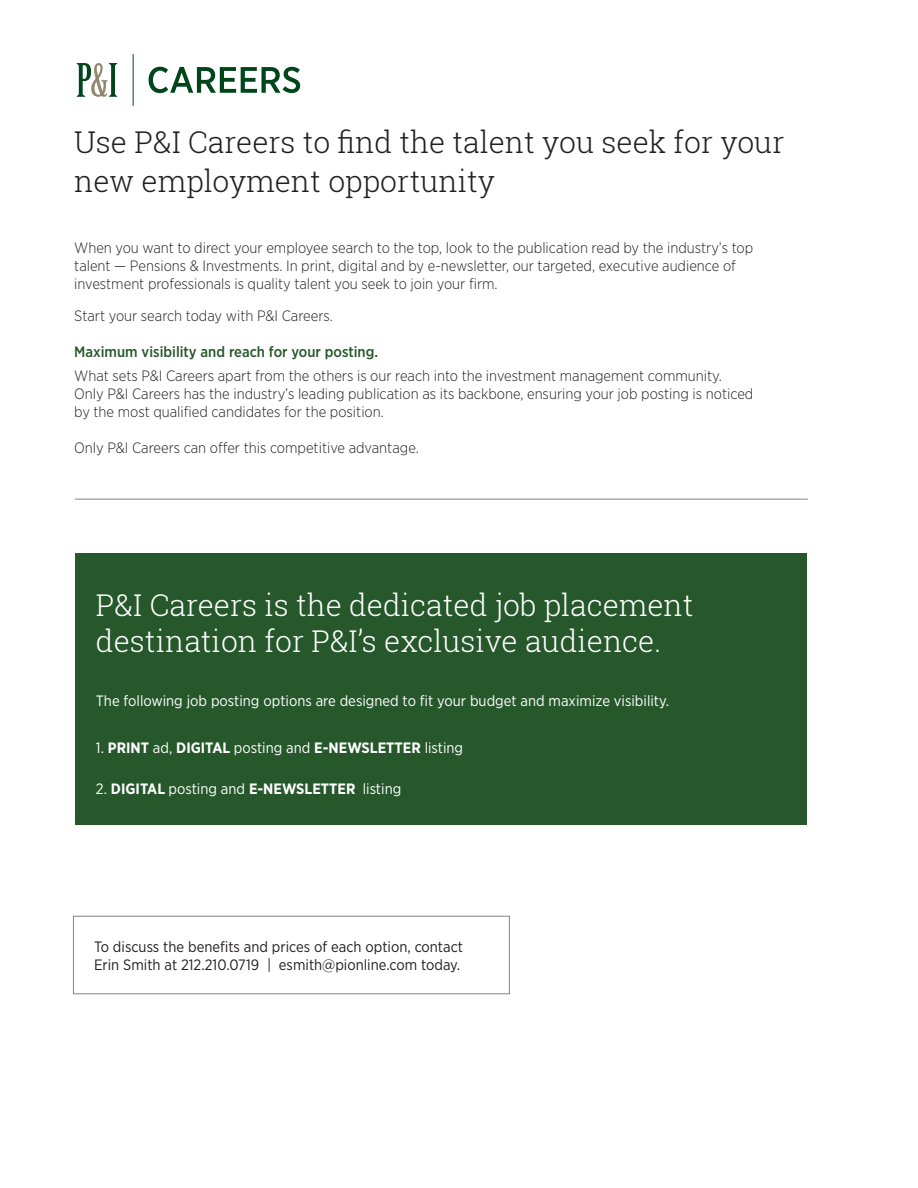
<style>
.page{position:relative;width:918px;height:1188px;background:#fff}
.page>*{position:absolute;margin:0;border:0;box-sizing:border-box;transform-origin:0 0}
.t1{font:300 30px/36px "Roboto Slab";color:#fff}
.t2{font:300 30px/39px "Roboto Slab";color:#231f20}
.t3{font:300 15px/18px "Gotham Narrow";color:#231f20}
.t4{font:15px "Gotham Narrow";color:#fff}
.t5{font:15px/18px "Gotham Narrow";color:#231f20}
.t6{font:700 15px "Gotham Narrow";color:#fff}
.t7{font:500 15px "Gotham Narrow";color:#26582b}
.s1{font-weight:400}
.s2{font-weight:700}
</style>
<div class="page">
<hr style="left:75px;top:499px;width:733px;height:1px;background:#828484">
<div style="left:76px;top:554px;width:731px;height:271px;background:#26582b"></div>
<div style="left:73px;top:916px;width:437px;height:78px;border:1px solid #828484"></div>
<svg style="left:77px;top:63px;width:40px;height:34px"></svg>
<svg style="left:149px;top:67px;width:151px;height:26px"></svg>
<hr style="left:133px;top:54px;width:1px;height:52px;background:#094520">
<h1 class="t2" style="left:74px;top:122px;width:712px">Use P&amp;I Careers to find the talent you seek for your new employment opportunity</h1>
<p class="t3" style="left:74px;top:239px;width:681px">When you want to direct your employee search to the top, look to the publication read by the industry’s top talent — Pensions &amp; Investments. In print, digital and by e-newsletter, our targeted, executive audience of investment professionals is quality talent you seek to join your firm.</p>
<p class="t3" style="left:74px;top:306px;width:260px">Start your search today with P&amp;I Careers.</p>
<p class="t7" style="left:74px;top:342px;width:306px">Maximum visibility and reach for your posting.</p>
<p class="t3" style="left:74px;top:367px;width:681px">What sets P&amp;I Careers apart from the others is our reach into the investment management community.<br>Only P&amp;I Careers has the industry’s leading publication as its backbone, ensuring your job posting is noticed by the most qualified candidates for the position.</p>
<p class="t3" style="left:74px;top:439px;width:346px">Only P&amp;I Careers can offer this competitive advantage.</p>
<h1 class="t1" style="left:96px;top:586px;width:599px">P&amp;I Careers is the dedicated job placement destination for P&amp;I’s exclusive audience.</h1>
<p class="t4" style="left:96px;top:691px;width:575px">The following job posting options are designed to fit your budget and maximize visibility.</p>
<p class="t6" style="left:96px;top:738px;width:369px"><span class="s1">1.</span> PRINT <span class="s1">ad,</span> DIGITAL <span class="s1">posting and</span> E-NEWSLETTER <span class="s1">listing</span></p>
<p class="t4" style="left:96px;top:780px;width:307px">2. <span class="s2">DIGITAL</span> posting and <span class="s2">E-NEWSLETTER</span> listing</p>
<p class="t5" style="left:94px;top:937px;width:370px">To discuss the benefits and prices of each option, contact<br>Erin Smith at 212.210.0719 | esmith@pionline.com today.</p>
</div>
